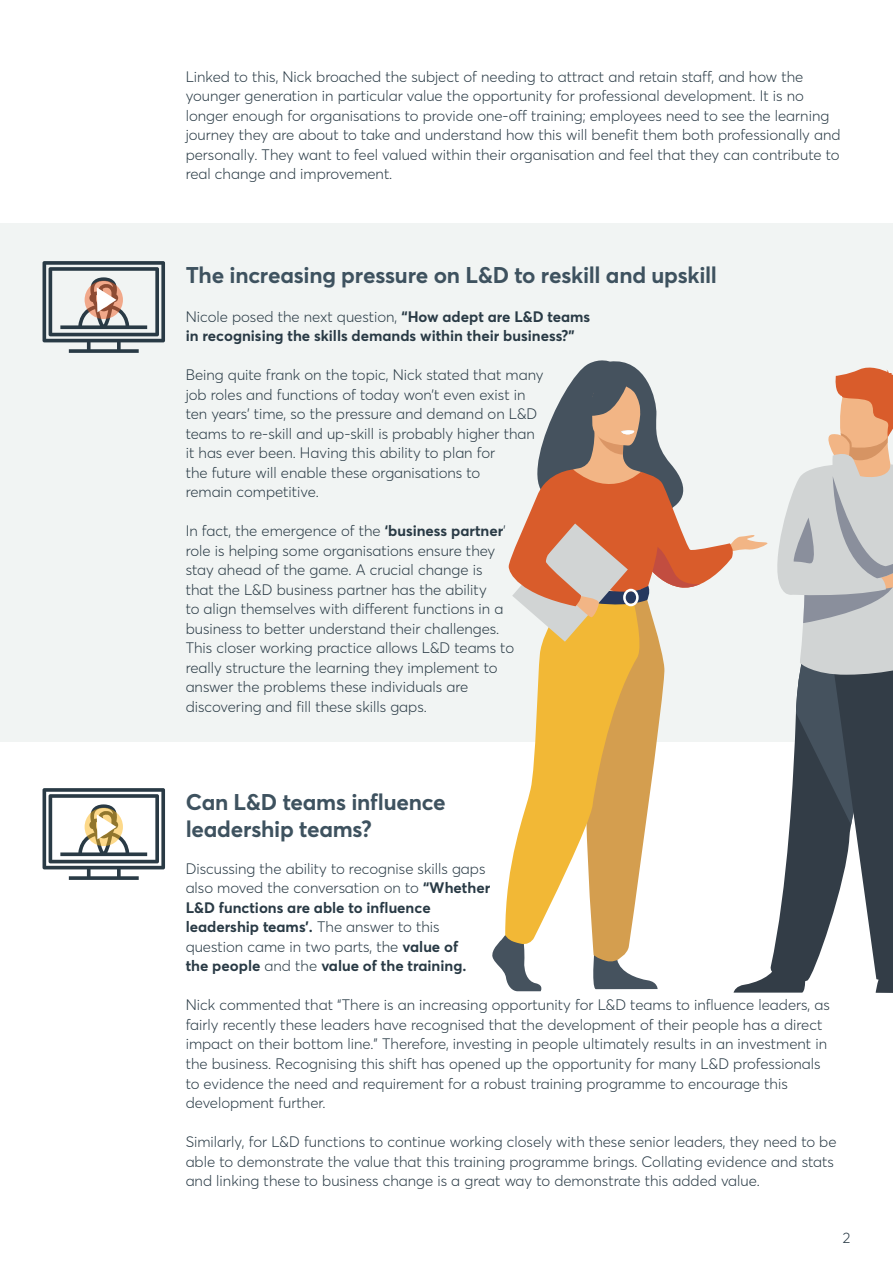
<style>
.page{position:relative;width:893px;height:1263px;background:#fff}
.page>*{position:absolute;margin:0;border:0;box-sizing:border-box;transform-origin:0 0}
.t1{font:700 22.5px/27px "Averta";letter-spacing:-.01em;color:#3e525f}
.t2{font:300 15px/19.5px "Averta";color:#293a45}
.t3{font:700 15px/19.5px "Averta";color:#293a45}
.s1{font-weight:300}
.s2{font-weight:700}
</style>
<div class="page">
<div style="left:0;top:223px;width:893px;height:519px;background:#f1f4f3"></div>
<svg style="left:492px;top:360px;width:401px;height:633px"></svg>
<svg style="left:43px;top:261px;width:122px;height:92px"></svg>
<svg style="left:43px;top:788px;width:122px;height:92px"></svg>
<p class="t2" style="left:186px;top:66px;width:656px">Linked to this, Nick broached the subject of needing to attract and retain staff, and how the younger generation in particular value the opportunity for professional development. It is no longer enough for organisations to provide one-off training; employees need to see the learning journey they are about to take and understand how this will benefit them both professionally and personally. They want to feel valued within their organisation and feel that they can contribute to real change and improvement.</p>
<p class="t1" style="left:186px;top:261px;width:533px">The increasing pressure on L&amp;D to reskill and upskill</p>
<p class="t3" style="left:186px;top:306px;width:406px"><span class="s1">Nicole posed the next question,</span> “How adept are L&amp;D teams in recognising the skills demands within their business?”</p>
<p class="t2" style="left:186px;top:365px;width:359px">Being quite frank on the topic, Nick stated that many job roles and functions of today won’t even exist in ten years’ time, so the pressure and demand on L&amp;D teams to re-skill and up-skill is probably higher than it has ever been. Having this ability to plan for<br>the future will enable these organisations to<br>remain competitive.</p>
<p class="t2" style="left:186px;top:521px;width:330px">In fact, the emergence of the <span class="s2">‘business partner</span>’ role is helping some organisations ensure they stay ahead of the game. A crucial change is that the L&amp;D business partner has the ability<br>to align themselves with different functions in a business to better understand their challenges.<br>This closer working practice allows L&amp;D teams to really structure the learning they implement to answer the problems these individuals are discovering and fill these skills gaps.</p>
<p class="t1" style="left:186px;top:788px;width:261px">Can L&amp;D teams influence leadership teams?</p>
<p class="t2" style="left:186px;top:858px;width:306px">Discussing the ability to recognise skills gaps also moved the conversation on to <span class="s2">“Whether L&amp;D functions are able to influence leadership teams’.</span> The answer to this question came in two parts, the <span class="s2">value of<br>the people</span> and the <span class="s2">value of the training.</span></p>
<p class="t2" style="left:186px;top:995px;width:646px">Nick commented that “There is an increasing opportunity for L&amp;D teams to influence leaders, as fairly recently these leaders have recognised that the development of their people has a direct impact on their bottom line.” Therefore, investing in people ultimately results in an investment in the business. Recognising this shift has opened up the opportunity for many L&amp;D professionals to evidence the need and requirement for a robust training programme to encourage this development further.</p>
<p class="t2" style="left:186px;top:1131px;width:652px">Similarly, for L&amp;D functions to continue working closely with these senior leaders, they need to be able to demonstrate the value that this training programme brings. Collating evidence and stats and linking these to business change is a great way to demonstrate this added value.</p>
<p class="t2" style="left:843px;top:1227px;width:9px">2</p>
</div>
